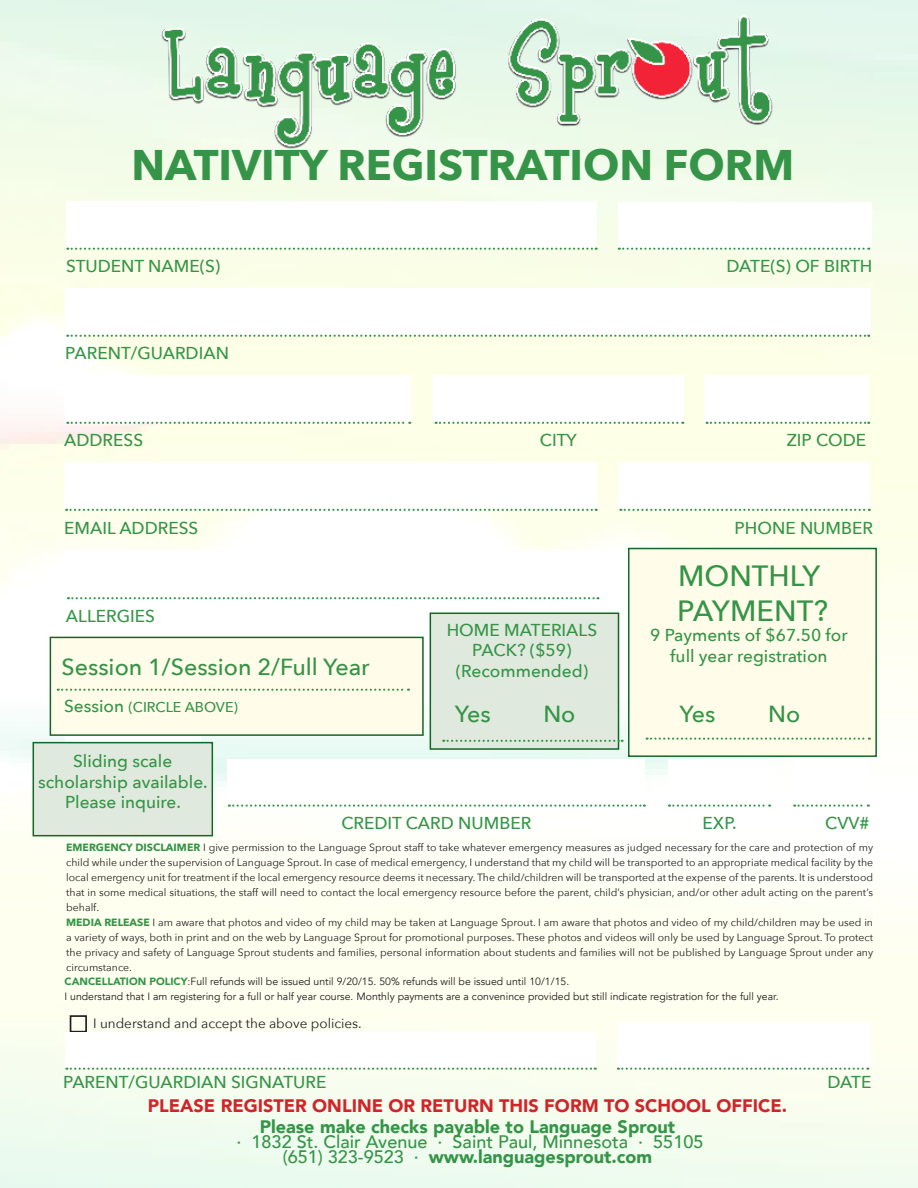
<style>
.page{position:relative;width:918px;height:1188px;background:#fff}
.page>*{position:absolute;margin:0;border:0;box-sizing:border-box;transform-origin:0 0}
.t1{font:700 42.75px "Avenir Next";color:#359447}
.t2{font:500 29.25px "Avenir Next";color:#359447}
.t3{font:500 23.25px "Avenir Next";color:#359447}
.t4{font:900 18px/21px "Avenir";color:#d1232a;text-align:center}
.t5{font:500 18px "Avenir";color:#359447}
.t6{font:900 18px "Avenir";color:#359447}
.t7{font:500 17.25px/20.7px "Avenir Next";color:#359447;text-align:center}
.t8{font:500 14.25px "Avenir Next";color:#359447}
.t9{font:13.5px "Avenir Next";color:#231f20}
.t10{font:10.5px/15px "Avenir Next";color:#231f20;text-align:justify}
.t11{font:10.5px "Avenir";color:#231f20}
.s1{font-size:17.25px}
.s2{font-weight:700;color:#359447}
.s3{font-weight:900;color:#359447}
.s4{color:#a3171b}
.s5{color:#359447}
.s6{font-weight:500}
</style>
<div class="page">
<img style="left:0;top:0;width:918px;height:1188px">
<div style="left:70px;top:1015px;width:17px;height:18px;border:2px solid #231f20"></div>
<div style="left:66px;top:201px;width:531px;height:48px;background:#fff"></div>
<svg style="left:67px;top:248px;width:530px;height:2px"></svg>
<div style="left:65px;top:288px;width:805px;height:48px;background:#fff"></div>
<svg style="left:67px;top:335px;width:802px;height:2px"></svg>
<div style="left:618px;top:202px;width:253px;height:48px;background:#fff"></div>
<svg style="left:619px;top:248px;width:250px;height:2px"></svg>
<div style="left:64px;top:375px;width:346px;height:48px;background:#fff"></div>
<svg style="left:67px;top:422px;width:343px;height:2px"></svg>
<div style="left:64px;top:462px;width:533px;height:48px;background:#fff"></div>
<svg style="left:66px;top:509px;width:531px;height:2px"></svg>
<div style="left:618px;top:462px;width:251px;height:48px;background:#fff"></div>
<svg style="left:620px;top:509px;width:250px;height:2px"></svg>
<div style="left:433px;top:375px;width:250px;height:48px;background:#fff"></div>
<svg style="left:436px;top:422px;width:247px;height:2px"></svg>
<div style="left:705px;top:375px;width:164px;height:48px;background:#fff"></div>
<svg style="left:707px;top:422px;width:162px;height:2px"></svg>
<div style="left:66px;top:627px;width:353px;height:48px;background:#fff"></div>
<div style="left:442px;top:628px;width:181px;height:48px;background:linear-gradient(to bottom,#fff,#fff)"></div>
<svg style="left:66px;top:736px;width:135px;height:6px"></svg>
<div style="left:228px;top:759px;width:417px;height:48px;background:#fff"></div>
<svg style="left:229px;top:805px;width:416px;height:2px"></svg>
<div style="left:668px;top:759px;width:102px;height:48px;background:#fff"></div>
<svg style="left:669px;top:805px;width:101px;height:2px"></svg>
<div style="left:793px;top:759px;width:76px;height:48px;background:#fff"></div>
<svg style="left:794px;top:805px;width:75px;height:2px"></svg>
<img style="left:159px;top:15px;width:615px;height:134px">
<div style="left:65px;top:1032px;width:531px;height:37px;background:#fff"></div>
<svg style="left:66px;top:1068px;width:530px;height:2px"></svg>
<div style="left:617px;top:1022px;width:253px;height:48px;background:#fff"></div>
<svg style="left:618px;top:1068px;width:250px;height:2px"></svg>
<div style="left:66px;top:551px;width:533px;height:47px;background:#fff"></div>
<svg style="left:68px;top:597px;width:530px;height:2px"></svg>
<div style="left:628px;top:548px;width:249px;height:209px;background:#fffde9;border:2px solid #106827"></div>
<svg style="left:647px;top:738px;width:223px;height:2px"></svg>
<div style="left:430px;top:613px;width:189px;height:137px;background:#e0e9dd;border:2px solid #106827"></div>
<svg style="left:443px;top:740px;width:180px;height:2px"></svg>
<div style="left:50px;top:637px;width:374px;height:99px;background:#fffde9;border:2px solid #106827"></div>
<svg style="left:58px;top:689px;width:351px;height:2px"></svg>
<div style="left:33px;top:742px;width:180px;height:94px;background:#e0e9dd;border:2px solid #106827"></div>
<p class="t1" style="left:131px;top:128px;width:664px">NATIVITY REGISTRATION FORM</p>
<p class="t7" style="left:66px;top:255px;width:156px">STUDENT NAME(S)</p>
<p class="t7" style="left:65px;top:343px;width:165px">PARENT/GUARDIAN</p>
<p class="t7" style="left:726px;top:255px;width:148px">DATE(S) OF BIRTH</p>
<p class="t7" style="left:64px;top:430px;width:81px">ADDRESS</p>
<p class="t7" style="left:540px;top:430px;width:39px">CITY</p>
<p class="t7" style="left:787px;top:430px;width:81px">ZIP CODE</p>
<p class="t7" style="left:64px;top:517px;width:136px">EMAIL ADDRESS</p>
<p class="t7" style="left:735px;top:517px;width:140px">PHONE NUMBER</p>
<p class="t7" style="left:66px;top:605px;width:91px">ALLERGIES</p>
<p class="t3" style="left:62px;top:647px;width:310px">Session 1/Session 2/Full Year</p>
<p class="t8" style="left:64px;top:695px;width:175px"><span class="s1">Session</span> (CIRCLE ABOVE)</p>
<p class="t7" style="left:73px;top:750px;width:101px">Sliding scale</p>
<p class="t7" style="left:38px;top:771px;width:171px">scholarship available.</p>
<p class="t7" style="left:65px;top:791px;width:117px">Please inquire.</p>
<p class="t7" style="left:447px;top:619px;width:152px">HOME MATERIALS<br>PACK? ($59)</p>
<p class="t7" style="left:456px;top:660px;width:134px">(Recommended)</p>
<p class="t3" style="left:455px;top:694px;width:37px">Yes</p>
<p class="t3" style="left:543px;top:694px;width:34px">No</p>
<p class="t2" style="left:678px;top:551px;width:144px">MONTHLY</p>
<p class="t2" style="left:677px;top:586px;width:152px">PAYMENT?</p>
<p class="t7" style="left:650px;top:625px;width:199px">9 Payments of $67.50 for full year registration</p>
<p class="t3" style="left:680px;top:694px;width:37px">Yes</p>
<p class="t3" style="left:768px;top:694px;width:34px">No</p>
<p class="t7" style="left:341px;top:812px;width:191px">CREDIT CARD NUMBER</p>
<p class="t7" style="left:703px;top:812px;width:36px">EXP.</p>
<p class="t7" style="left:825px;top:812px;width:46px">CVV#</p>
<p class="t10" style="left:66px;top:840px;width:808px"><span class="s2">EMERGENCY DISCLAIMER</span> I give permission to the Language Sprout staff to take whatever emergency measures as judged necessary for the care and protection of my child while under the supervision of Language Sprout. In case of medical emergency, I understand that my child will be transported to an appropriate medical facility by the local emergency unit for treatment if the local emergency resource deems it necessary. The child/children will be transported at the expense of the parents. It is understood that in some medical situations, the staff will need to contact the local emergency resource before the parent, child’s physician, and/or other adult acting on the parent’s behalf.</p>
<p class="t10" style="left:66px;top:914px;width:808px"><span class="s2">MEDIA RELEASE</span> I am aware that photos and video of my child may be taken at Language Sprout. I am aware that photos and video of my child/children may be used in a variety of ways, both in print and on the web by Language Sprout for promotional purposes. These photos and videos will only be used by Language Sprout. To protect the privacy and safety of Language Sprout students and families, personal information about students and families will not be published by Language Sprout under any circumstance.</p>
<p class="t11" style="left:65px;top:976px;width:506px"><span class="s3">CANCELLATION POLICY</span><span class="s4">:</span>Full refunds will be issued until 9/20/15. 50% refunds will be issued until 10/1/15.</p>
<p class="t11" style="left:65px;top:991px;width:716px">I understand that I am registering for a full or half year course. Monthly payments are a convenince provided but still indicate registration for the full year.</p>
<p class="t9" style="left:93px;top:1012px;width:270px">I understand and accept the above policies.</p>
<p class="t7" style="left:63px;top:1071px;width:265px">PARENT/GUARDIAN SIGNATURE</p>
<p class="t7" style="left:827px;top:1071px;width:46px">DATE</p>
<p class="t4" style="left:148px;top:1095px;width:641px">PLEASE REGISTER ONLINE OR RETURN THIS FORM TO SCHOOL OFFICE.<br><span class="s5">Please make checks payable to Language Sprout</span></p>
<p class="t5" style="left:237px;top:1126px;width:468px">· 1832 St. Clair Avenue · Saint Paul, Minnesota · 55105</p>
<p class="t6" style="left:283px;top:1141px;width:371px"><span class="s6">(651) 323-9523 ·</span> www.languagesprout.com</p>
</div>
